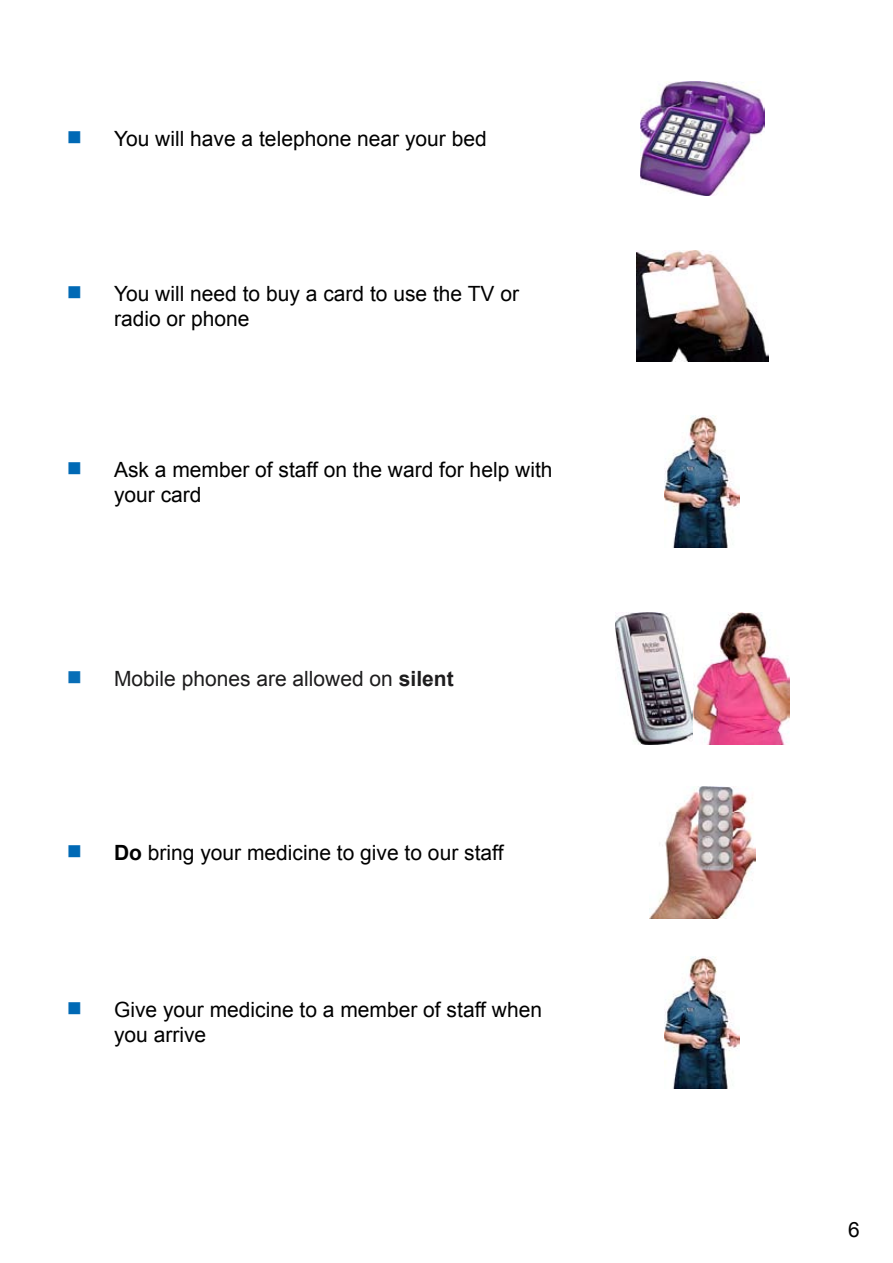
<style>
.page{position:relative;width:893px;height:1263px;background:#fff}
.page>*{position:absolute;margin:0;border:0;box-sizing:border-box;transform-origin:0 0}
.t1{font:700 45px "Comic Sans MS";color:#0069b5}
.t2{font:21px/25.2px "Arial";color:#000}
.t3{font:21px/25.2px "Arial";color:#000101}
.t4{font:21px "Arial";color:#1d1c1d}
.s1{font-family:"Comic Sans MS";font-weight:700;font-size:45px;color:#0069b5}
.s2{font-family:"Comic Sans MS";font-weight:700;font-size:45px;color:#086eb7}
.s3{font-weight:700}
</style>
<div class="page">
<img style="left:640px;top:82px;width:124px;height:114px">
<img style="left:636px;top:250px;width:132px;height:111px">
<img style="left:665px;top:416px;width:74px;height:132px">
<img style="left:615px;top:612px;width:174px;height:133px">
<img style="left:649px;top:787px;width:106px;height:132px">
<img style="left:665px;top:956px;width:74px;height:132px">
<p class="t2" style="left:60px;top:127px;width:428px"><span class="s1">▪</span> You will have a telephone near your bed</p>
<h1 class="t1" style="left:60px;top:251px;width:30px">▪</h1>
<p class="t3" style="left:114px;top:281px;width:407px">You will need to buy a card to use the TV or radio or phone</p>
<h1 class="t1" style="left:60px;top:427px;width:30px">▪</h1>
<p class="t3" style="left:114px;top:457px;width:440px">Ask a member of staff on the ward for help with your card</p>
<p class="t4" style="left:60px;top:665px;width:395px"><span class="s2">▪</span> Mobile phones are allowed on <span class="s3">silent</span></p>
<p class="t2" style="left:60px;top:841px;width:445px"><span class="s1">▪</span> <span class="s3">Do</span> bring your medicine to give to our staff</p>
<h1 class="t1" style="left:60px;top:968px;width:30px">▪</h1>
<p class="t2" style="left:114px;top:997px;width:429px">Give your medicine to a member of staff when you arrive</p>
</div>
